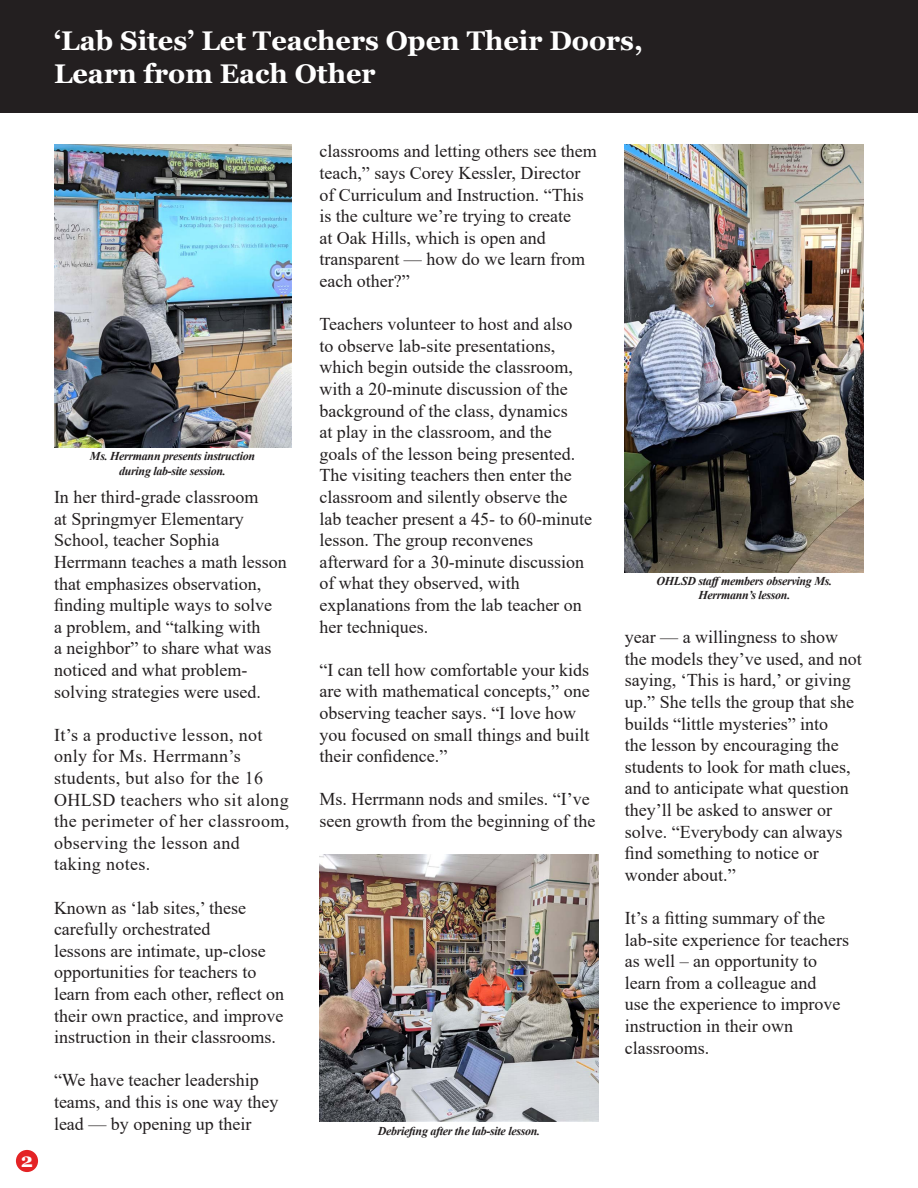
<style>
.page{position:relative;width:918px;height:1188px;background:#fff}
.page>*{position:absolute;margin:0;border:0;box-sizing:border-box;transform-origin:0 0}
.t1{font:700 27px/32.4px "Georgia";color:#fff}
.t2{font:700 19.5px "Georgia";color:#fff}
.t3{font:18px/21.6px "Times New Roman";color:#231f20}
.t4{font:18px/21.6px "Times New Roman";letter-spacing:.02em;color:#231f20}
.t5{font:italic 700 12px/14.4px "Times New Roman";letter-spacing:-.025em;color:#231f20;text-align:center}
</style>
<div class="page">
<div style="left:0;top:0;width:918px;height:112px;background:#231f20"></div>
<img style="left:54px;top:145px;width:237px;height:303px">
<img style="left:319px;top:854px;width:280px;height:268px">
<img style="left:625px;top:145px;width:239px;height:427px">
<div style="left:16px;top:1150px;width:22px;height:22px;background:#e42325;border-radius:50%"></div>
<p class="t1" style="left:54px;top:25px;width:591px">‘Lab Sites’ Let Teachers Open Their Doors,<br>Learn from Each Other</p>
<p class="t2" style="left:21px;top:1148px;width:14px">2</p>
<p class="t5" style="left:90px;top:449px;width:167px">Ms. Herrmann presents instruction during lab-site session.</p>
<p class="t3" style="left:54px;top:486px;width:234px">In her third-grade classroom<br>at Springmyer Elementary<br>School, teacher Sophia<br>Herrmann teaches a math lesson that emphasizes observation, finding multiple ways to solve<br>a problem, and “talking with<br>a neighbor” to share what was noticed and what problem&shy;solving strategies were used.</p>
<p class="t4" style="left:54px;top:723px;width:237px">It’s a productive lesson, not only for Ms. Herrmann’s students, but also for the 16<br>OHLSD teachers who sit along the perimeter of her classroom, observing the lesson and taking notes.</p>
<p class="t3" style="left:54px;top:896px;width:232px">Known as ‘lab sites,’ these carefully orchestrated<br>lessons are intimate, up-close opportunities for teachers to learn from each other, reflect on their own practice, and improve instruction in their classrooms.</p>
<p class="t3" style="left:54px;top:1069px;width:226px">“We have teacher leadership teams, and this is one way they lead — by opening up their</p>
<p class="t3" style="left:319px;top:140px;width:279px">classrooms and letting others see them teach,” says Corey Kessler, Director of Curriculum and Instruction. “This is the culture we’re trying to create<br>at Oak Hills, which is open and transparent — how do we learn from each other?”</p>
<p class="t3" style="left:319px;top:313px;width:274px">Teachers volunteer to host and also<br>to observe lab-site presentations, which begin outside the classroom, with a 20-minute discussion of the background of the class, dynamics<br>at play in the classroom, and the goals of the lesson being presented.<br>The visiting teachers then enter the classroom and silently observe the lab teacher present a 45- to 60-minute lesson. The group reconvenes afterward for a 30-minute discussion of what they observed, with explanations from the lab teacher on her techniques.</p>
<p class="t3" style="left:319px;top:658px;width:272px">“I can tell how comfortable your kids are with mathematical concepts,” one observing teacher says. “I love how you focused on small things and built their confidence.”</p>
<p class="t3" style="left:319px;top:788px;width:277px">Ms. Herrmann nods and smiles. “I’ve seen growth from the beginning of the</p>
<p class="t5" style="left:657px;top:573px;width:177px">OHLSD staffmembers observing Ms.<br>Herrmann’s lesson.</p>
<p class="t3" style="left:625px;top:626px;width:238px">year — a willingness to show the models they’ve used, and not saying, ‘This is hard,’ or giving up.” She tells the group that she builds “little mysteries” into<br>the lesson by encouraging the students to look for math clues, and to anticipate what question they’ll be asked to answer or solve. “Everybody can always find something to notice or wonder about.”</p>
<p class="t3" style="left:625px;top:907px;width:226px">It’s a fitting summary of the lab-site experience for teachers as well – an opportunity to learn from a colleague and<br>use the experience to improve instruction in their own classrooms.</p>
<p class="t5" style="left:378px;top:1123px;width:164px">Debriefing after the lab-site lesson.</p>
</div>
